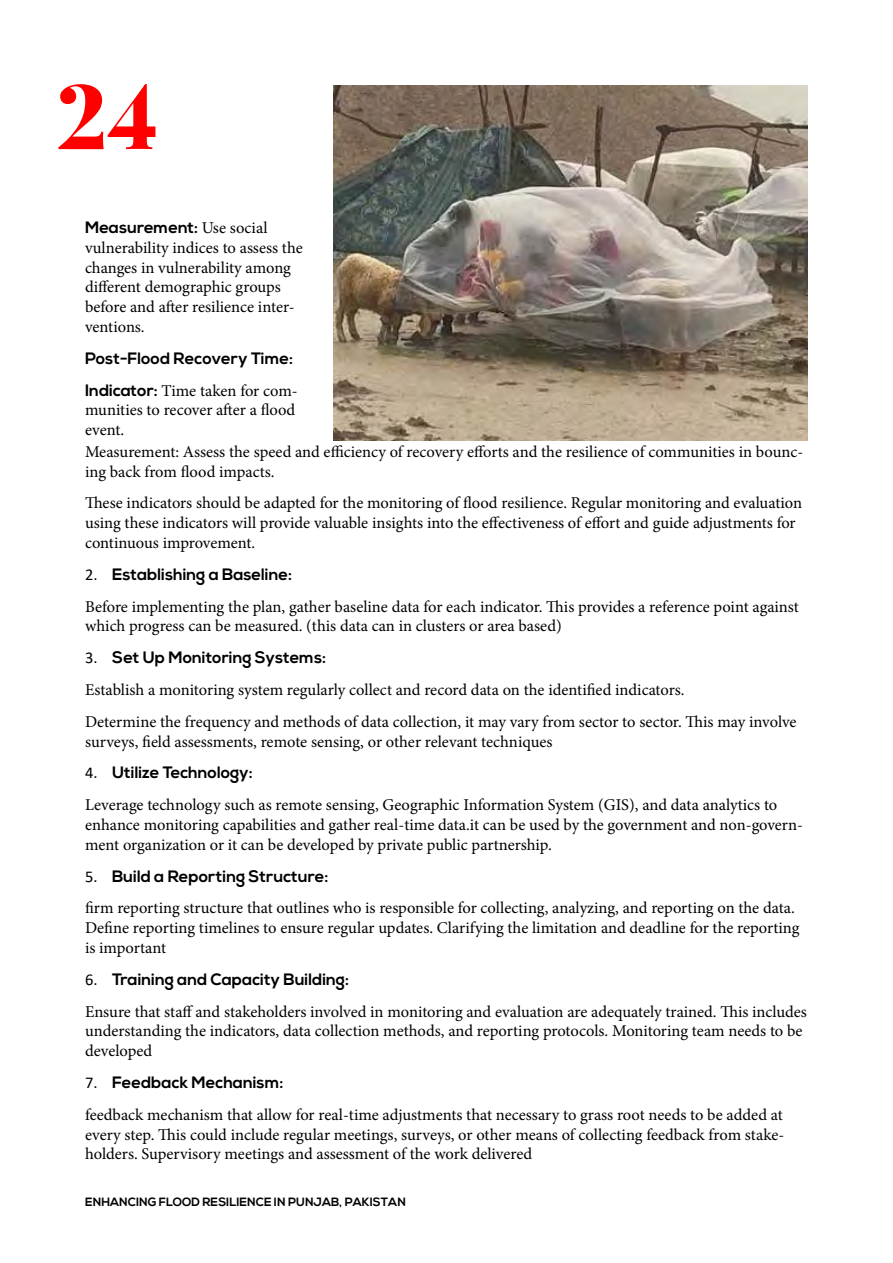
<style>
.page{position:relative;width:893px;height:1263px;background:#fff}
.page>*{position:absolute;margin:0;border:0;box-sizing:border-box;transform-origin:0 0}
.t1{font:90px "Playfair Display";color:#f00}
.t2{font:16.5px/19.8px "Minion Pro";color:#000}
.t3{font:700 16.5px "Nexa";color:#000}
.t4{font:700 12px "Nexa";color:#000}
.s1{font-family:"Minion Pro";font-weight:400}
.s2{font-family:"Nexa";font-weight:700}
.s3{font-family:"Calibri";font-weight:400}
</style>
<div class="page">
<img style="left:333px;top:86px;width:475px;height:355px">
<h1 class="t1" style="left:57px;top:45px;width:103px">24</h1>
<p class="t3" style="left:85px;top:218px;width:184px">Measurement: <span class="s1">Use social</span></p>
<p class="t2" style="left:85px;top:238px;width:219px">vulnerability indices to assess the changes in vulnerability among different demographic groups before and after resilience inter&shy;ventions.</p>
<p class="t3" style="left:85px;top:349px;width:210px">Post-Flood Recovery Time:</p>
<p class="t2" style="left:85px;top:380px;width:214px"><span class="s2">Indicator:</span> Time taken for com&shy;munities to recover after a flood event.</p>
<p class="t2" style="left:85px;top:442px;width:720px">Measurement: Assess the speed and efficiency of recovery efforts and the resilience of communities in bounc&shy;ing back from flood impacts.</p>
<p class="t2" style="left:85px;top:493px;width:719px">These indicators should be adapted for the monitoring of flood resilience. Regular monitoring and evaluation using these indicators will provide valuable insights into the effectiveness of effort and guide adjustments for continuous improvement.</p>
<p class="t3" style="left:85px;top:565px;width:208px"><span class="s3">2.</span> Establishing a Baseline:</p>
<p class="t2" style="left:85px;top:597px;width:715px">Before implementing the plan, gather baseline data for each indicator. This provides a reference point against which progress can be measured. (this data can in clusters or area based)</p>
<p class="t3" style="left:85px;top:648px;width:242px"><span class="s3">3.</span> Set Up Monitoring Systems:</p>
<p class="t2" style="left:85px;top:674px;width:713px;line-height:31.8px">Establish a monitoring system regularly collect and record data on the identified indicators.<br>Determine the frequency and methods of data collection, it may vary from sector to sector. This may involve</p>
<p class="t2" style="left:85px;top:731px;width:469px">surveys, field assessments, remote sensing, or other relevant techniques</p>
<p class="t3" style="left:85px;top:763px;width:169px"><span class="s3">4.</span> Utilize Technology:</p>
<p class="t2" style="left:85px;top:795px;width:719px">Leverage technology such as remote sensing, Geographic Information System (GIS), and data analytics to enhance monitoring capabilities and gather real-time data.it can be used by the government and non-govern&shy;ment organization or it can be developed by private public partnership.</p>
<p class="t3" style="left:85px;top:866px;width:245px"><span class="s3">5.</span> Build a Reporting Structure:</p>
<p class="t2" style="left:85px;top:898px;width:716px">firm reporting structure that outlines who is responsible for collecting, analyzing, and reporting on the data.<br>Define reporting timelines to ensure regular updates. Clarifying the limitation and deadline for the reporting is important</p>
<p class="t3" style="left:85px;top:970px;width:265px"><span class="s3">6.</span> Training and Capacity Building:</p>
<p class="t2" style="left:85px;top:1001px;width:723px">Ensure that staff and stakeholders involved in monitoring and evaluation are adequately trained. This includes understanding the indicators, data collection methods, and reporting protocols. Monitoring team needs to be developed</p>
<p class="t3" style="left:85px;top:1073px;width:200px"><span class="s3">7.</span> Feedback Mechanism:</p>
<p class="t2" style="left:85px;top:1105px;width:701px;text-align:justify">feedback mechanism that allow for real-time adjustments that necessary to grass root needs to be added at every step. This could include regular meetings, surveys, or other means of collecting feedback from stake&shy;holders. Supervisory meetings and assessment of the work delivered</p>
<p class="t4" style="left:85px;top:1194px;width:322px">ENHANCING FLOOD RESILIENCE IN PUNJAB, PAKISTAN</p>
</div>
